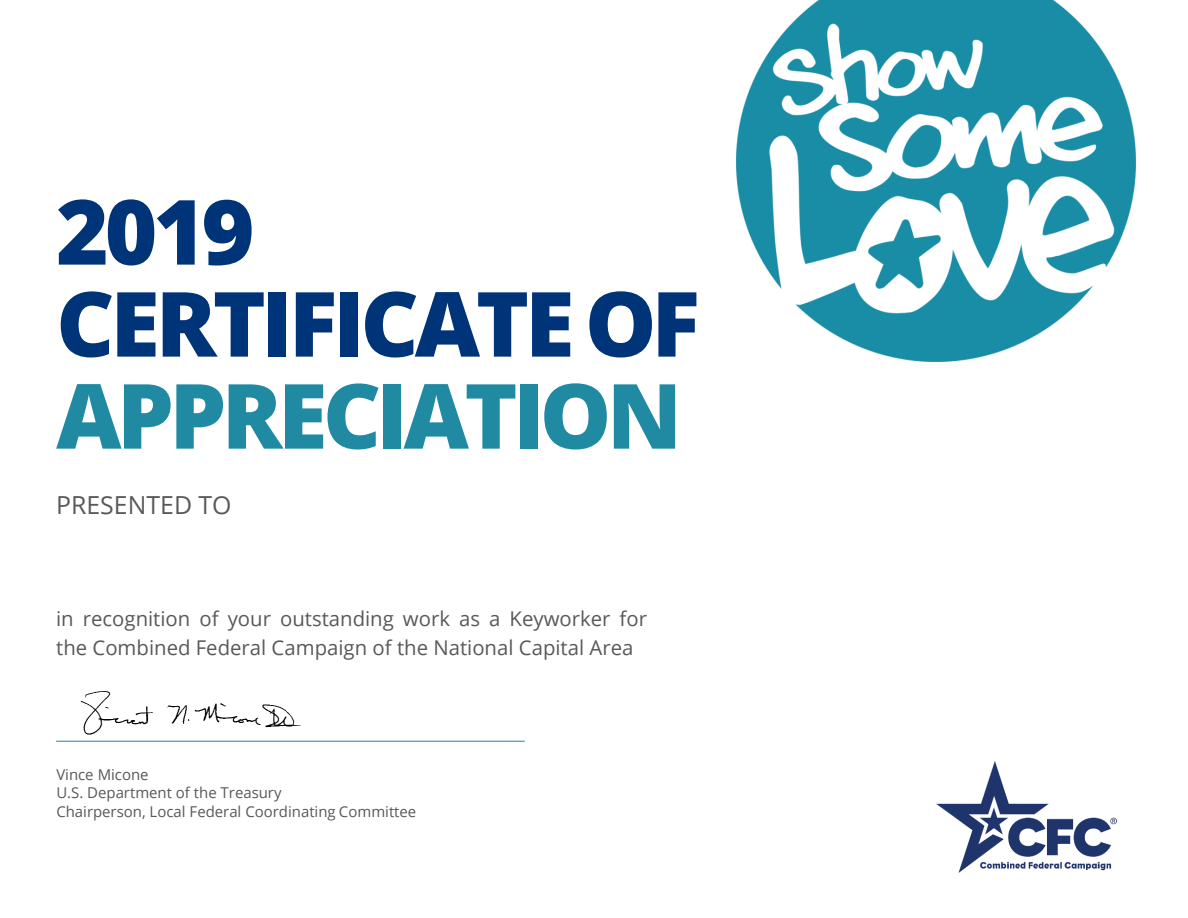
<style>
.page{position:relative;width:1188px;height:918px;background:#fff}
.page>*{position:absolute;margin:0;border:0;box-sizing:border-box;transform-origin:0 0}
.t1{font:800 90px/91.9px "Open Sans";letter-spacing:-.045em;color:#003479}
.t2{font:24.9px "Open Sans";color:#58595b}
.t3{font:20.4px/28.7px "Open Sans";color:#58595b}
.t4{font:15px/18.5px "Open Sans";color:#57585b}
.s1{color:#208aa3}
</style>
<div class="page">
<hr style="left:56px;top:741px;width:469px;height:1px;background:#208aa3">
<img style="left:736px;top:0;width:400px;height:362px">
<img style="left:81px;top:691px;width:220px;height:44px">
<img style="left:937px;top:762px;width:180px;height:111px">
<h1 class="t1" style="left:56px;top:181px;width:645px">2019<br>CERTIFICATE OF<br><span class="s1">APPRECIATION</span></h1>
<h2 class="t2" style="left:56px;top:488px;width:177px">PRESENTED TO</h2>
<p class="t3" style="left:56px;top:603px;width:592px">in recognition of your outstanding work as a Keyworker for the Combined Federal Campaign of the National Capital Area</p>
<p class="t4" style="left:56px;top:764px;width:361px">Vince Micone<br>U.S. Department of the Treasury<br>Chairperson, Local Federal Coordinating Committee</p>
</div>
